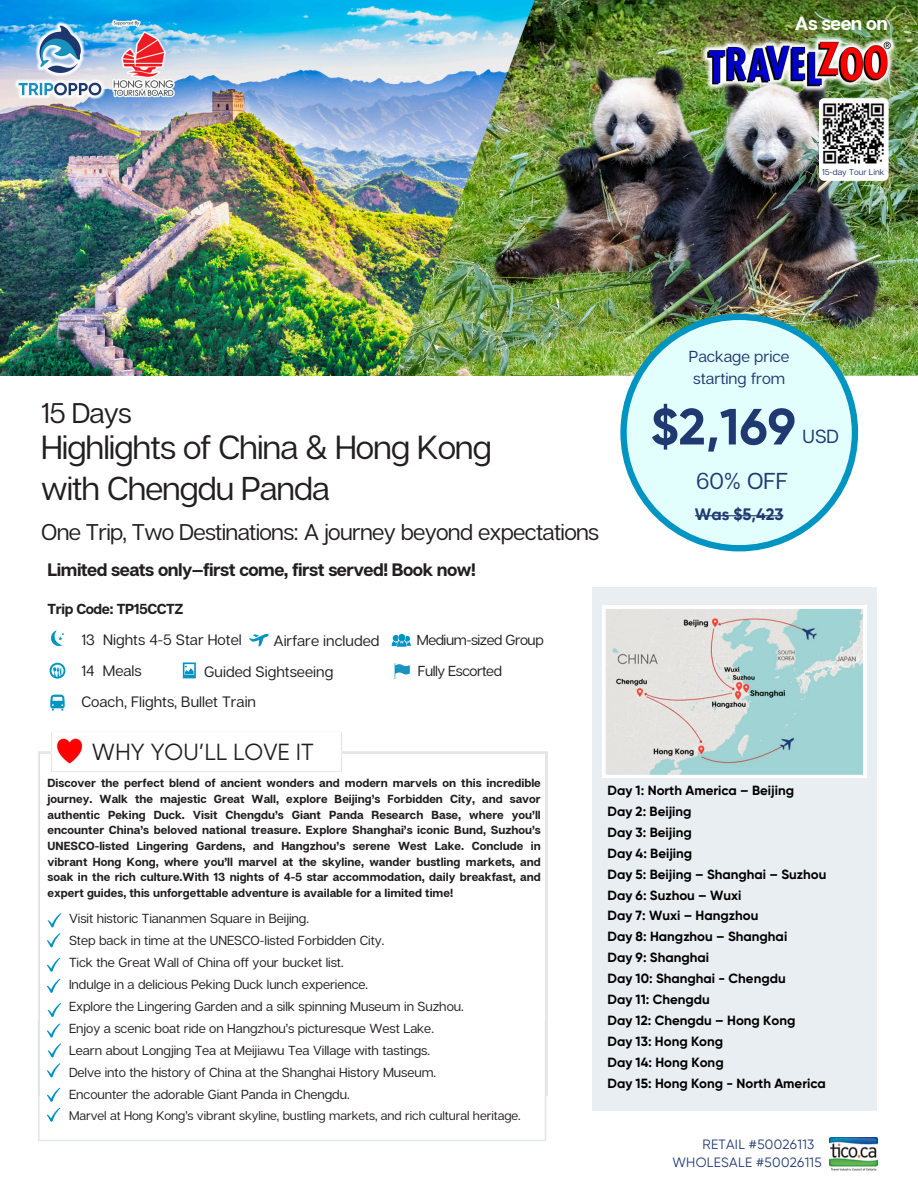
<style>
.page{position:relative;width:918px;height:1188px;background:#fff}
.page>*{position:absolute;margin:0;border:0;box-sizing:border-box;transform-origin:0 0}
.t1{font:700 50.85px "Gilroy";color:#203a71}
.t2{font:33.45px "Articulat CF";letter-spacing:-.03em;color:#231f20}
.t3{font:33px "Articulat CF";letter-spacing:-.03em;color:#231f20}
.t4{font:28.35px "Articulat CF";letter-spacing:-.03em;color:#231f20}
.t5{font:23.25px "Gilroy";color:#231f20}
.t6{font:22.95px "Articulat CF";color:#203a71}
.t7{font:22.65px "Articulat CF";letter-spacing:-.03em;color:#231f20}
.t8{font:700 19.05px "Articulat CF";letter-spacing:-.03em;color:#fff}
.t9{font:18.9px "Articulat CF";color:#203a71}
.t10{font:700 18px "Articulat CF";letter-spacing:-.03em;color:#231f20}
.t11{font:700 16.5px "Gilroy";color:#203a71}
.t12{font:15.9px "Articulat CF";color:#203a71}
.t13{font:15px "Articulat CF";color:#231f20}
.t14{font:14.55px "Articulat CF";letter-spacing:-.03em;color:#231f20}
.t15{font:700 14.55px "Articulat CF";letter-spacing:-.03em;color:#231f20}
.t16{font:13.5px "Gilroy";letter-spacing:.025em;color:#203a71}
.t17{font:700 13.35px "Gilroy";color:#000}
.t18{font:13.05px "Articulat CF";letter-spacing:-.005em;color:#231f20}
.t19{font:12.6px "Articulat CF";letter-spacing:-.005em;color:#231f20}
.t20{font:700 11.7px/15.6px "Articulat CF";color:#231f20;text-align:justify}
.t21{font:8.55px "Articulat CF";color:#203a71}
</style>
<div class="page">
<img style="left:0;top:0;width:395px;height:376px">
<img style="left:395px;top:0;width:523px;height:376px">
<svg style="left:620px;top:314px;width:238px;height:237px;background:#cceee7"></svg>
<hr style="left:695px;top:515px;width:89px;height:1px;background:#203a71">
<svg style="left:50px;top:695px;width:15px;height:16px"></svg>
<svg style="left:50px;top:663px;width:15px;height:16px"></svg>
<svg style="left:51px;top:630px;width:13px;height:16px"></svg>
<svg style="left:249px;top:634px;width:20px;height:13px"></svg>
<svg style="left:183px;top:662px;width:13px;height:16px"></svg>
<img style="left:38px;top:732px;width:510px;height:289px">
<img style="left:38px;top:1021px;width:510px;height:120px">
<svg style="left:48px;top:913px;width:13px;height:14px"></svg>
<svg style="left:47px;top:933px;width:13px;height:14px"></svg>
<svg style="left:47px;top:958px;width:13px;height:14px"></svg>
<svg style="left:47px;top:979px;width:13px;height:14px"></svg>
<svg style="left:48px;top:1003px;width:13px;height:14px"></svg>
<svg style="left:47px;top:1063px;width:13px;height:14px"></svg>
<div style="left:592px;top:588px;width:284px;height:523px;background:#e8eef1"></div>
<div style="left:819px;top:98px;width:70px;height:83px;background:#fff;border-radius:6px"></div>
<img style="left:830px;top:1137px;width:48px;height:34px">
<img style="left:692px;top:33px;width:220px;height:61px">
<svg style="left:395px;top:663px;width:15px;height:16px"></svg>
<svg style="left:392px;top:634px;width:19px;height:13px"></svg>
<svg style="left:47px;top:1023px;width:14px;height:34px"></svg>
<svg style="left:47px;top:1088px;width:13px;height:14px"></svg>
<img style="left:10px;top:19px;width:99px;height:83px">
<img style="left:113px;top:19px;width:62px;height:79px">
<svg style="left:47px;top:1108px;width:13px;height:14px"></svg>
<svg style="left:602px;top:606px;width:264px;height:172px;background:#c5d8d6"></svg>
<img style="left:822px;top:103px;width:62px;height:61px">
<p class="t8" style="left:795px;top:11px;width:95px">As seen on</p>
<p class="t21" style="left:822px;top:167px;width:64px">15-day Tour Link</p>
<p class="t4" style="left:41px;top:395px;width:92px">15 Days</p>
<p class="t2" style="left:41px;top:426px;width:452px">Highlights of China &amp; Hong Kong</p>
<p class="t3" style="left:41px;top:468px;width:290px">with Chengdu Panda</p>
<p class="t7" style="left:41px;top:518px;width:560px">One Trip, Two Destinations: A journey beyond expectations</p>
<p class="t10" style="left:48px;top:559px;width:430px">Limited seats only—first come, first served! Book now!</p>
<p class="t15" style="left:48px;top:600px;width:137px">Trip Code: TP15CCTZ</p>
<p class="t13" style="left:81px;top:631px;width:162px">13 Nights 4-5 Star Hotel</p>
<p class="t13" style="left:273px;top:631px;width:108px">Airfare included</p>
<h6 class="t13" style="left:81px;top:662px;width:62px">14 Meals</h6>
<p class="t13" style="left:81px;top:693px;width:176px">Coach, Flights, Bullet Train</p>
<p class="t14" style="left:417px;top:631px;width:128px">Medium-sized Group</p>
<p class="t13" style="left:204px;top:662px;width:131px">Guided Sightseeing</p>
<p class="t14" style="left:418px;top:662px;width:86px">Fully Escorted</p>
<p class="t12" style="left:689px;top:347px;width:102px">Package price</p>
<p class="t12" style="left:693px;top:368px;width:94px">starting from</p>
<p class="t1" style="left:651px;top:405px;width:146px">$2,169</p>
<p class="t6" style="left:696px;top:467px;width:93px">60% OFF</p>
<p class="t11" style="left:695px;top:507px;width:90px">Was $5,423</p>
<p class="t9" style="left:803px;top:424px;width:38px">USD</p>
<p class="t5" style="left:92px;top:739px;width:224px">WHY YOU’LL LOVE IT</p>
<p class="t20" style="left:48px;top:775px;width:495px">Discover the perfect blend of ancient wonders and modern marvels on this incredible journey. Walk the majestic Great Wall, explore Beijing’s Forbidden City, and savor authentic Peking Duck. Visit Chengdu’s Giant Panda Research Base, where you’ll encounter China’s beloved national treasure. Explore Shanghai’s iconic Bund, Suzhou’s UNESCO-listed Lingering Gardens, and Hangzhou’s serene West Lake. Conclude in vibrant Hong Kong, where you’ll marvel at the skyline, wander bustling markets, and soak in the rich culture.With 13 nights of 4-5 star accommodation, daily breakfast, and expert guides, this unforgettable adventure is available for a limited time!</p>
<h3 class="t18" style="left:69px;top:911px;width:241px">Visit historic Tiananmen Square in Beijing.</h3>
<p class="t18" style="left:69px;top:933px;width:317px">Step back in time at the UNESCO-listed Forbidden City.</p>
<p class="t18" style="left:69px;top:955px;width:276px">Tick the Great Wall of China off your bucket list.</p>
<p class="t18" style="left:69px;top:976px;width:301px">Indulge in a delicious Peking Duck lunch experience.</p>
<p class="t18" style="left:69px;top:998px;width:396px">Explore the Lingering Garden and a silk spinning Museum in Suzhou.</p>
<p class="t18" style="left:69px;top:1020px;width:366px">Enjoy a scenic boat ride on Hangzhou’s picturesque West Lake.</p>
<p class="t18" style="left:69px;top:1042px;width:362px">Learn about Longjing Tea at Meijiawu Tea Village with tastings.</p>
<p class="t18" style="left:69px;top:1064px;width:369px">Delve into the history of China at the Shanghai History Museum.</p>
<p class="t18" style="left:69px;top:1086px;width:282px">Encounter the adorable Giant Panda in Chengdu.</p>
<p class="t19" style="left:69px;top:1107px;width:453px">Marvel at Hong Kong’s vibrant skyline, bustling markets, and rich cultural heritage.</p>
<p class="t17" style="left:608px;top:782px;width:188px">Day 1: North America – Beijing</p>
<h1 class="t17" style="left:608px;top:803px;width:86px">Day 2: Beijing</h1>
<h5 class="t17" style="left:608px;top:824px;width:86px">Day 3: Beijing</h5>
<p class="t17" style="left:608px;top:845px;width:86px">Day 4: Beijing</p>
<p class="t17" style="left:608px;top:866px;width:220px">Day 5: Beijing – Shanghai – Suzhou</p>
<h3 class="t17" style="left:608px;top:887px;width:135px">Day 6: Suzhou – Wuxi</h3>
<p class="t17" style="left:608px;top:908px;width:152px">Day 7: Wuxi – Hangzhou</p>
<p class="t17" style="left:608px;top:929px;width:181px">Day 8: Hangzhou – Shanghai</p>
<p class="t17" style="left:608px;top:950px;width:103px">Day 9: Shanghai</p>
<p class="t17" style="left:608px;top:971px;width:180px">Day 10: Shanghai - Chengdu</p>
<h2 class="t17" style="left:608px;top:991px;width:104px">Day 11: Chengdu</h2>
<h2 class="t17" style="left:608px;top:1012px;width:189px">Day 12: Chengdu – Hong Kong</h2>
<h4 class="t17" style="left:608px;top:1033px;width:117px">Day 13: Hong Kong</h4>
<h6 class="t17" style="left:608px;top:1054px;width:118px">Day 14: Hong Kong</h6>
<p class="t17" style="left:608px;top:1075px;width:220px">Day 15: Hong Kong - North America</p>
<p class="t16" style="left:702px;top:1137px;width:113px">RETAIL #50026113</p>
<p class="t16" style="left:672px;top:1155px;width:151px">WHOLESALE #50026115</p>
</div>
